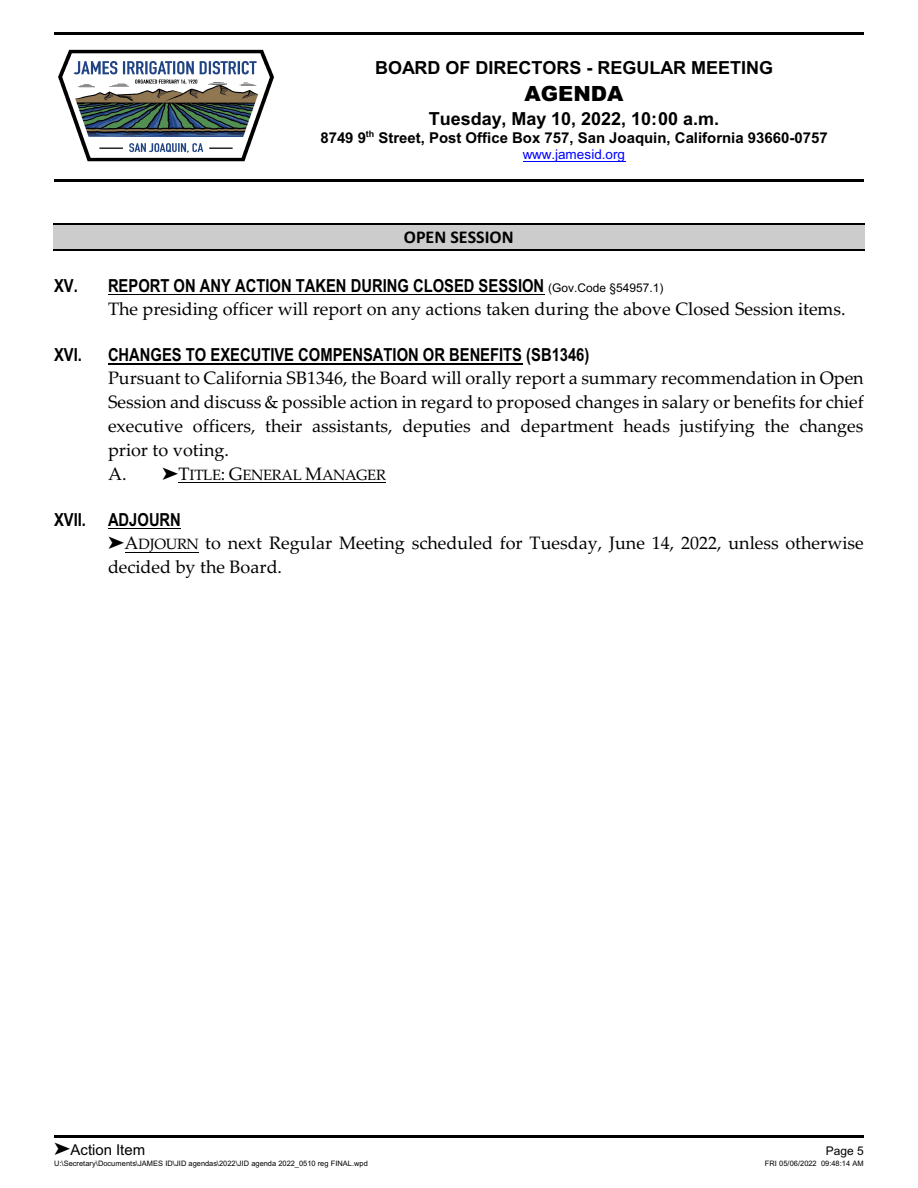
<style>
.page{position:relative;width:918px;height:1188px;background:#fff}
.page>*{position:absolute;margin:0;border:0;box-sizing:border-box;transform-origin:0 0}
.t1{font:900 21px "Arial";color:#000}
.t2{font:18px/24.2px "Palatino Linotype";color:#000}
.t3{font:700 18px "Arial Narrow";color:#000}
.t4{font:700 18px "Arial";color:#000}
.t5{font:700 18px "Calibri";color:#000}
.t6{font:700 15px "Arial";color:#000}
.t7{font:15px "Palatino Linotype";letter-spacing:-.03em;color:#000}
.t8{font:15px "Arial";color:#000}
.t9{font:13.5px "Arial";color:#00f}
.t10{font:12px "Arial";color:#000}
.t11{font:7.5px "Arial";color:#000}
.s1{font-family:"Arial";font-weight:400;font-size:12px}
.s2{font-size:18px}
.s3{font-size:15px}
</style>
<div class="page">
<img style="left:58px;top:49px;width:216px;height:113px">
<hr style="left:523px;top:161px;width:103px;height:1px;background:#00f">
<hr style="left:54px;top:32px;width:810px;height:3px;background:#000">
<hr style="left:54px;top:179px;width:810px;height:2px;background:#000">
<hr style="left:108px;top:294px;width:437px;height:1px;background:#000">
<hr style="left:108px;top:363px;width:415px;height:1px;background:#000">
<hr style="left:179px;top:482px;width:207px;height:1px;background:#000">
<hr style="left:108px;top:529px;width:73px;height:1px;background:#000">
<hr style="left:125px;top:552px;width:74px;height:1px;background:#000">
<div style="left:53px;top:224px;width:812px;height:27px;background:#ccc"></div>
<hr style="left:53px;top:224px;width:812px;height:1px;background:#000">
<hr style="left:53px;top:249px;width:812px;height:2px;background:#000">
<hr style="left:54px;top:1135px;width:810px;height:3px;background:#000">
<p class="t4" style="left:375px;top:61px;width:399px">BOARD OF DIRECTORS - REGULAR MEETING</p>
<p class="t1" style="left:525px;top:86px;width:101px">AGENDA</p>
<p class="t4" style="left:429px;top:111px;width:292px">Tuesday, May 10, 2022, 10:00 a.m.</p>
<p class="t6" style="left:320px;top:132px;width:509px">8749 9<sup>th</sup> Street, Post Office Box 757, San Joaquin, California 93660-0757</p>
<p class="t9" style="left:523px;top:149px;width:104px">www.jamesid.org</p>
<p class="t5" style="left:404px;top:230px;width:111px">OPEN SESSION</p>
<p class="t3" style="left:54px;top:278px;width:611px">XV. REPORT ON ANY ACTION TAKEN DURING CLOSED SESSION <span class="s1">(Gov.Code §54957.1)</span></p>
<p class="t2" style="left:108px;top:299px;width:739px">The presiding officer will report on any actions taken during the above Closed Session items.</p>
<p class="t3" style="left:54px;top:348px;width:29px">XVI.</p>
<p class="t3" style="left:108px;top:348px;width:483px">CHANGES TO EXECUTIVE COMPENSATION OR BENEFITS (SB1346)</p>
<p class="t2" style="left:108px;top:368px;width:757px">Pursuant to California SB1346, the Board will orally report a summary recommendation in Open Session and discuss &amp; possible action in regard to proposed changes in salary or benefits for chief executive officers, their assistants, deputies and department heads justifying the changes prior to voting.<br>A.</p>
<p class="t7" style="left:179px;top:469px;width:209px"><span class="s2">T</span>ITLE<span class="s2">: G</span>ENERAL <span class="s2">M</span>ANAGER</p>
<p class="t3" style="left:54px;top:513px;width:128px">XVII. ADJOURN</p>
<p class="t2" style="left:108px;top:533px;width:757px;text-indent:17px">A<span class="s3">DJOURN</span> to next Regular Meeting scheduled for Tuesday, June 14, 2022, unless otherwise decided by the Board.</p>
<p class="t8" style="left:71px;top:1144px;width:76px">Action Item</p>
<p class="t10" style="left:826px;top:1146px;width:40px">Page 5</p>
<p class="t11" style="left:54px;top:1161px;width:315px">U:\Secretary\Documents\JAMES ID\JID agendas\2022\JID agenda 2022_0510 reg FINAL.wpd</p>
<p class="t11" style="left:765px;top:1161px;width:100px">FRI 05/06/2022 09:48:14 AM</p>
</div>
